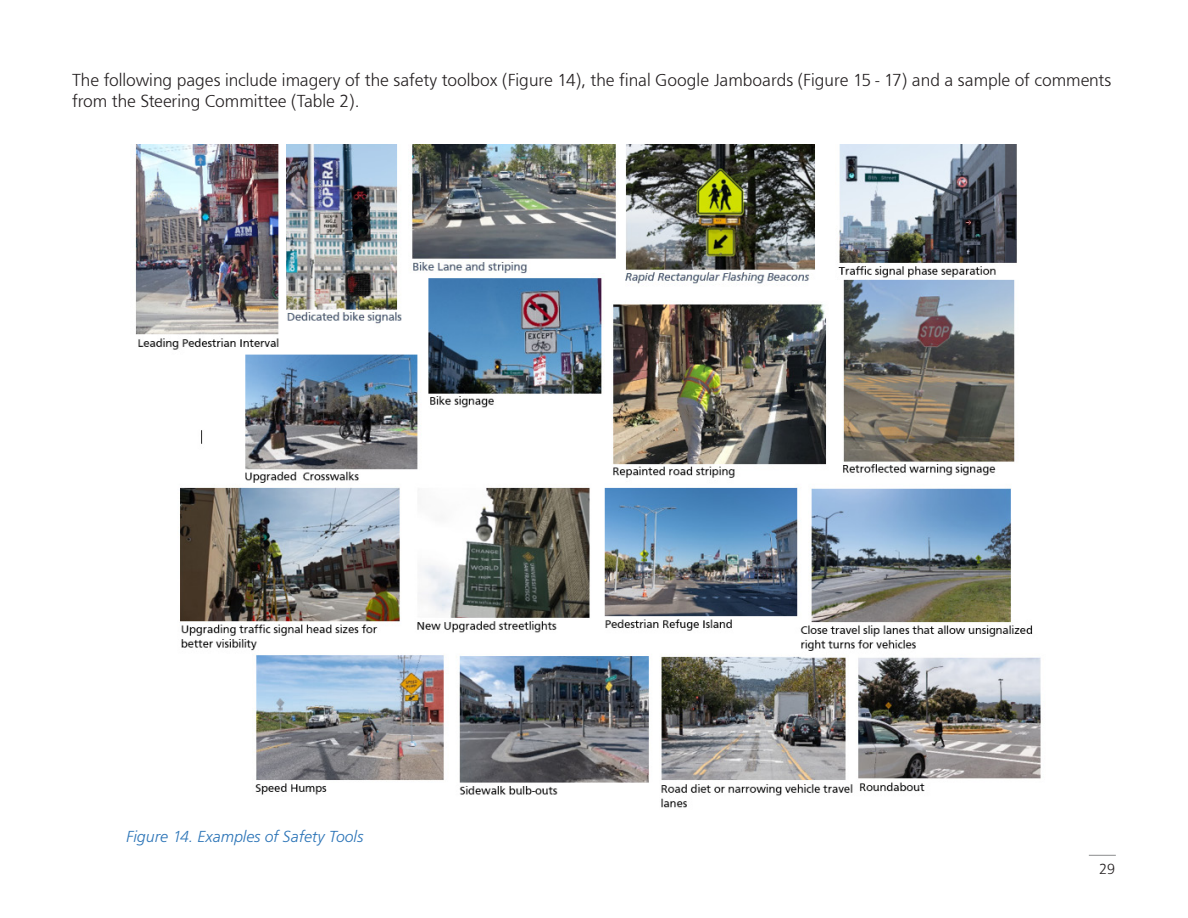
<style>
.page{position:relative;width:1188px;height:918px;background:#fff}
.page>*{position:absolute;margin:0;border:0;box-sizing:border-box;transform-origin:0 0}
.Paragraph_Style_4__B{font:300 18px/21.6px "Graphein Pro";color:#231f20}
.Figures_Titles__show{font:italic 300 16.5px "Graphein Pro";letter-spacing:-.005em;color:#2b74b7}
.t1{font:300 15px "Graphein Pro";color:#231f20}
</style>
<div class="page">
<svg style="left:1089px;top:855px;width:27px;height:1px"></svg>
<img style="left:135px;top:145px;width:906px;height:663px">
<p class="Paragraph_Style_4__B" style="left:72px;top:69px;width:1041px">The following pages include imagery of the safety toolbox (Figure 14), the final Google Jamboards (Figure 15 - 17) and a sample of comments from the Steering Committee (Table 2).</p>
<p class="Figures_Titles__show" style="left:126px;top:827px;width:239px">Figure 14. Examples of Safety Tools</p>
<p class="t1" style="left:1099px;top:861px;width:18px">29</p>
</div>
